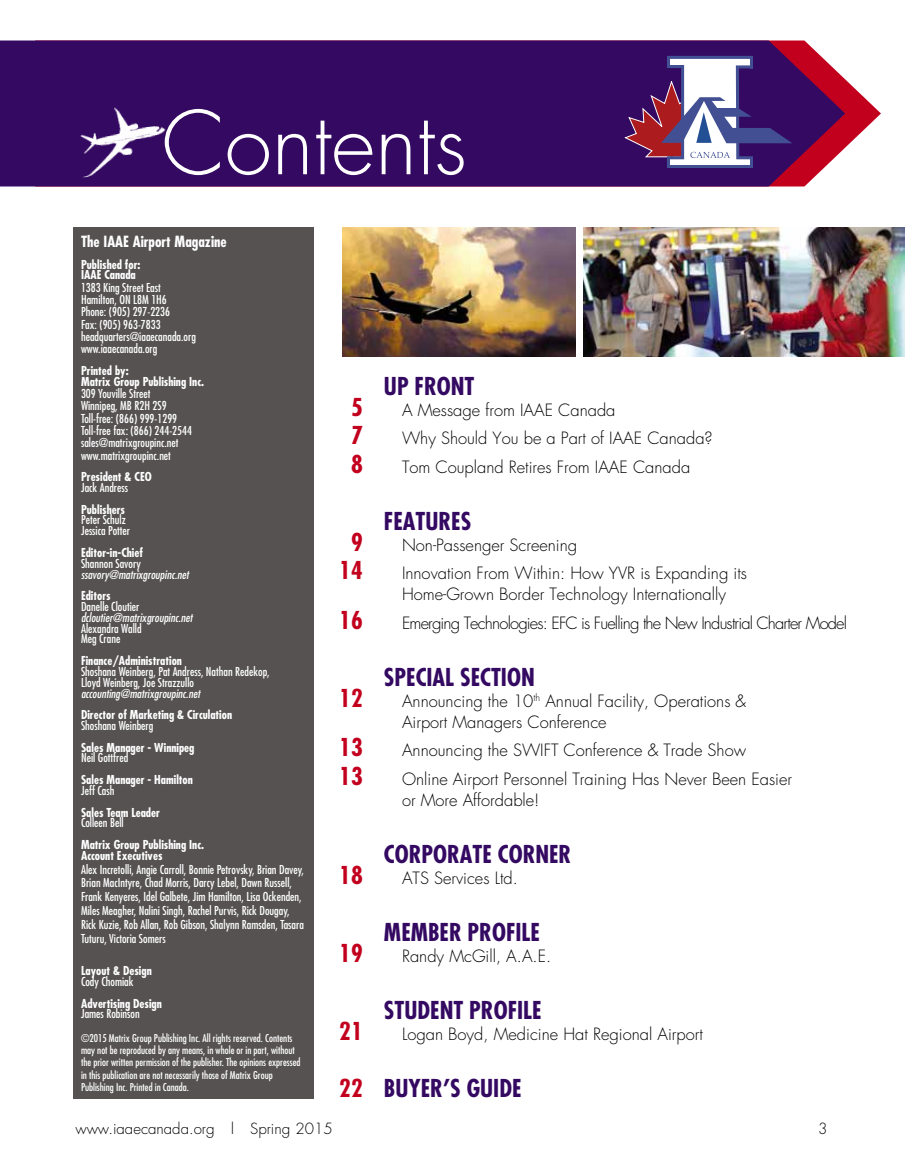
<style>
.page{position:relative;width:905px;height:1175px;background:#fff}
.page>*{position:absolute;margin:0;border:0;box-sizing:border-box;transform-origin:0 0}
.t1{font:300 85.5px "Futura";color:#fff}
.t2{font:700 condensed 24px "Futura";color:#340962}
.t3{font:700 condensed 24px/28.5px "Futura";color:#c2001e;text-align:justify}
.t4{font:300 16.5px/28.5px "Futura";color:#000}
.t5{font:300 16.5px/28.5px "Futura";letter-spacing:-.05em;color:#000}
.t6{font:300 15px "Futura";color:#000}
.t7{font:700 condensed 15px "Futura";color:#fff}
.t8{font:condensed 12px/12.3px "Futura";color:#fff}
.t9{font:700 condensed 12px/10.8px "Futura";color:#fff}
.t10{font:italic condensed 12px "Futura";color:#fff}
.t11{font:condensed 10.5px/12.3px "Futura";color:#fff}
</style>
<div class="page">
<svg style="left:845px;top:79px;width:35px;height:69px"></svg>
<div style="left:0;top:40px;width:845px;height:146px;background:#340962"></div>
<img style="left:73px;top:102px;width:99px;height:79px">
<div style="left:74px;top:227px;width:240px;height:871px;background:#565252"></div>
<img style="left:583px;top:227px;width:321px;height:129px">
<img style="left:342px;top:227px;width:233px;height:129px">
<svg style="left:625px;top:56px;width:167px;height:112px"></svg>
<h1 class="t1" style="left:162px;top:88px;width:307px">Contents</h1>
<p class="t7" style="left:81px;top:232px;width:147px">The IAAE Airport Magazine</p>
<p class="t9" style="left:81px;top:258px;width:61px">Published for:<br>IAAE Canada</p>
<p class="t8" style="left:81px;top:281px;width:116px">1383 King Street East<br>Hamilton, ON L8M 1H6<br>Phone: (905) 297-2236<br>Fax: (905) 963-7833 headquarters@iaaecanada.org www.iaaecanada.org</p>
<p class="t9" style="left:81px;top:365px;width:125px">Printed by:<br>Matrix Group Publishing Inc.</p>
<p class="t8" style="left:81px;top:387px;width:112px">309 Youville Street<br>Winnipeg, MB R2H 2S9<br>Toll-free: (866) 999-1299<br>Toll-free fax: (866) 244-2544 sales@matrixgroupinc.net www.matrixgroupinc.net</p>
<p class="t9" style="left:81px;top:471px;width:72px">President &amp; CEO</p>
<p class="t8" style="left:81px;top:481px;width:49px">Jack Andress</p>
<p class="t9" style="left:81px;top:504px;width:46px">Publishers</p>
<p class="t8" style="left:81px;top:514px;width:51px;line-height:10.8px">Peter Schulz<br>Jessica Potter</p>
<p class="t9" style="left:81px;top:547px;width:63px">Editor-in-Chief</p>
<p class="t8" style="left:81px;top:557px;width:61px">Shannon Savory</p>
<p class="t10" style="left:81px;top:566px;width:109px">ssavory@matrixgroupinc.net</p>
<p class="t9" style="left:81px;top:590px;width:31px">Editors</p>
<p class="t8" style="left:81px;top:600px;width:60px">Danelle Cloutier</p>
<p class="t10" style="left:81px;top:610px;width:113px">dcloutier@matrixgroupinc.net</p>
<p class="t8" style="left:81px;top:622px;width:62px;line-height:10.8px">Alexandra Walld<br>Meg Crane</p>
<p class="t9" style="left:81px;top:655px;width:102px">Finance/Administration</p>
<p class="t8" style="left:81px;top:666px;width:190px;line-height:10.8px">Shoshana Weinberg, Pat Andress, Nathan Redekop,<br>Lloyd Weinberg, Joe Strazzullo</p>
<p class="t10" style="left:81px;top:685px;width:120px">accounting@matrixgroupinc.net</p>
<p class="t9" style="left:81px;top:709px;width:152px">Director of Marketing &amp; Circulation</p>
<p class="t8" style="left:81px;top:719px;width:74px">Shoshana Weinberg</p>
<p class="t9" style="left:81px;top:741px;width:115px">Sales Manager - Winnipeg</p>
<p class="t8" style="left:81px;top:751px;width:49px">Neil Gottfred</p>
<p class="t9" style="left:81px;top:774px;width:113px">Sales Manager - Hamilton</p>
<p class="t8" style="left:81px;top:784px;width:35px">Jeff Cash</p>
<p class="t9" style="left:81px;top:806px;width:80px">Sales Team Leader</p>
<p class="t8" style="left:81px;top:816px;width:44px">Colleen Bell</p>
<p class="t9" style="left:81px;top:839px;width:125px">Matrix Group Publishing Inc.<br>Account Executives</p>
<p class="t8" style="left:81px;top:862px;width:224px;line-height:13.8px">Alex Incretolli, Angie Carroll, Bonnie Petrovsky, Brian Davey, Brian MacIntyre, Chad Morris, Darcy Lebel, Dawn Russell, Frank Kenyeres, Idel Galbete, Jim Hamilton, Lisa Ockenden, Miles Meagher, Nalini Singh, Rachel Purvis, Rick Dougay, Rick Kuzie, Rob Allan, Rob Gibson, Shalynn Ramsden, Tasara Tuturu, Victoria Somers</p>
<p class="t9" style="left:81px;top:965px;width:72px">Layout &amp; Design</p>
<p class="t8" style="left:81px;top:975px;width:54px">Cody Chomiak</p>
<p class="t9" style="left:81px;top:997px;width:82px">Advertising Design</p>
<p class="t8" style="left:81px;top:1007px;width:60px">James Robinson</p>
<p class="t11" style="left:81px;top:1031px;width:221px">©2015 Matrix Group Publishing Inc. All rights reserved. Contents may not be reproduced by any means, in whole or in part, without the prior written permission of the publisher. The opinions expressed in this publication are not necessarily those of Matrix Group Publishing Inc. Printed in Canada.</p>
<h2 class="t3" style="left:351px;top:392px;width:13px">5<br>7<br>8</h2>
<h2 class="t3" style="left:339px;top:527px;width:25px;text-align:center">9<br>14</h2>
<h2 class="t3" style="left:339px;top:605px;width:25px">16</h2>
<h2 class="t3" style="left:339px;top:673px;width:25px;line-height:49.5px">12<br>13</h2>
<h2 class="t3" style="left:339px;top:761px;width:25px">13</h2>
<h2 class="t3" style="left:339px;top:860px;width:25px">18</h2>
<h2 class="t3" style="left:339px;top:938px;width:25px">19</h2>
<h2 class="t3" style="left:339px;top:1016px;width:25px">21</h2>
<h2 class="t3" style="left:339px;top:1073px;width:25px">22</h2>
<h2 class="t2" style="left:384px;top:370px;width:92px">UP FRONT</h2>
<h3 class="t4" style="left:402px;top:395px;width:312px">A Message from IAAE Canada<br>Why Should You be a Part of IAAE Canada?<br>Tom Coupland Retires From IAAE Canada</h3>
<h2 class="t2" style="left:384px;top:505px;width:89px">FEATURES</h2>
<h3 class="t4" style="left:402px;top:530px;width:346px">Non-Passenger Screening<br>Innovation From Within: How YVR is Expanding its</h3>
<h3 class="t5" style="left:402px;top:580px;width:446px">Home-Grown Border Technology Internationally<br>Emerging Technologies: EFC is Fuelling the New Industrial Charter Model</h3>
<h2 class="t2" style="left:384px;top:661px;width:152px">SPECIAL SECTION</h2>
<h3 class="t4" style="left:402px;top:690px;width:346px;line-height:21px">Announcing the 10<sup>th</sup> Annual Facility, Operations &amp;<br>Airport Managers Conference</h3>
<h3 class="t4" style="left:402px;top:736px;width:391px">Announcing the SWIFT Conference &amp; Trade Show<br>Online Airport Personnel Training Has Never Been Easier</h3>
<h3 class="t4" style="left:402px;top:785px;width:139px">or More Affordable!</h3>
<h2 class="t2" style="left:384px;top:838px;width:189px">CORPORATE CORNER</h2>
<h3 class="t4" style="left:402px;top:863px;width:117px">ATS Services Ltd.</h3>
<h2 class="t2" style="left:384px;top:916px;width:157px">MEMBER PROFILE</h2>
<h3 class="t4" style="left:402px;top:941px;width:151px">Randy McGill, A.A.E.</h3>
<h2 class="t2" style="left:384px;top:994px;width:159px">STUDENT PROFILE</h2>
<h3 class="t4" style="left:402px;top:1019px;width:302px">Logan Boyd, Medicine Hat Regional Airport</h3>
<h2 class="t2" style="left:384px;top:1072px;width:139px">BUYER’S GUIDE</h2>
<p class="t6" style="left:75px;top:1118px;width:259px">www.iaaecanada.org | Spring 2015</p>
<p class="t6" style="left:818px;top:1118px;width:11px">3</p>
</div>
